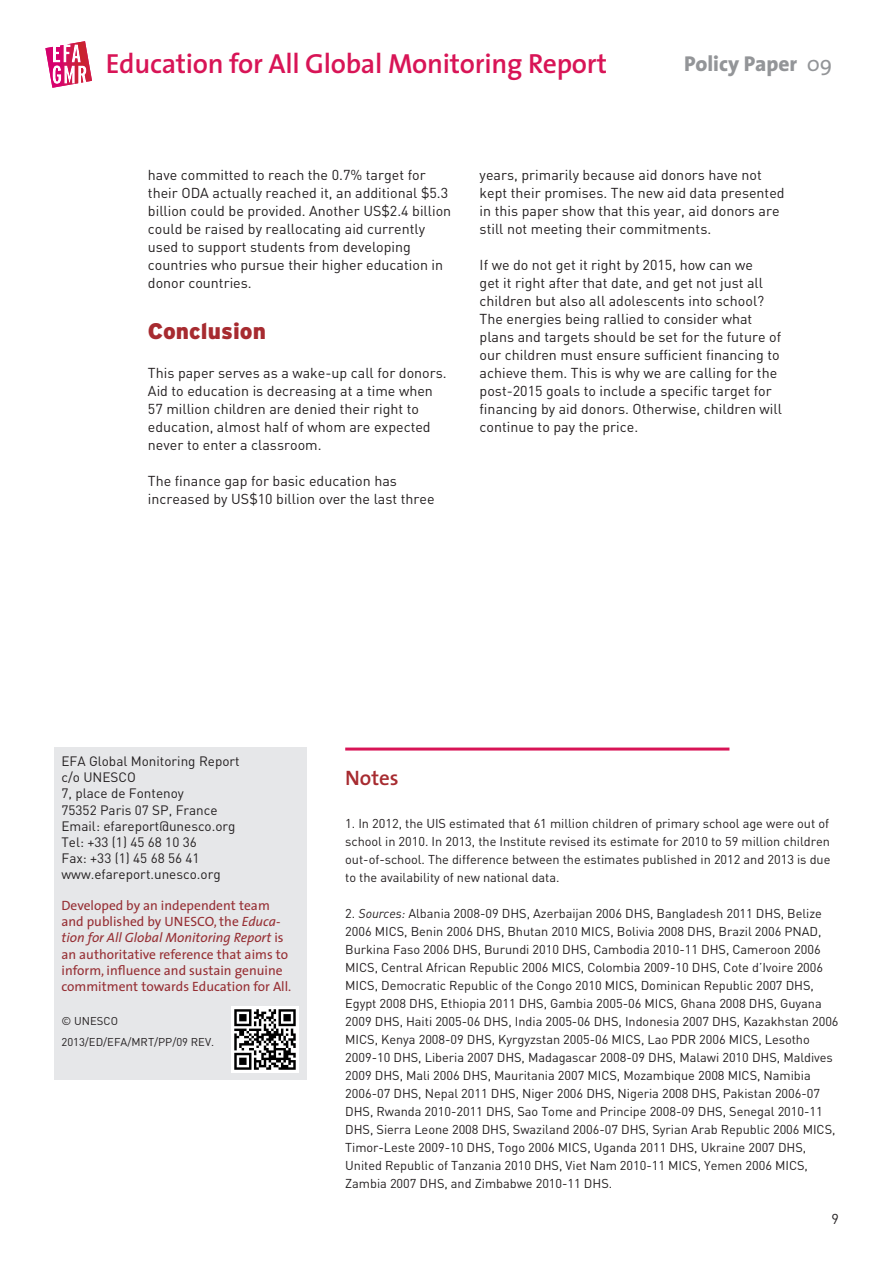
<style>
.page{position:relative;width:893px;height:1263px;background:#fff}
.page>*{position:absolute;margin:0;border:0;box-sizing:border-box;transform-origin:0 0}
.t1{font:600 27.75px "The Sans";letter-spacing:-.01em;color:#d81456}
.Head_0_5{font:900 22.5px "Interstate";letter-spacing:.005em;color:#a72b30}
.t2{font:800 21.6px "The Sans";color:#939598}
.Body_Text{font:600 21px "The Sans";letter-spacing:-.005em;color:#a72b30}
.Body{font:14.25px/18px "DIN";color:#231f20}
.t3{font:13.5px/16.2px "The Sans";color:#962e33}
.t4{font:13.5px/16px "DIN";color:#231f20}
.t5{font:12.75px/18px "DIN";letter-spacing:-.005em;color:#231f20;text-align:justify}
.t6{font:11.25px "DIN";color:#231f20}
.s1{font-weight:400}
.s2{font-style:italic}
.s3{font-family:"DINOT";font-style:italic}
</style>
<div class="page">
<svg style="left:45px;top:41px;width:47px;height:47px"></svg>
<div style="left:54px;top:748px;width:252px;height:332px;background:#e6e7e9"></div>
<img style="left:232px;top:1006px;width:67px;height:67px">
<hr style="left:345px;top:747px;width:384px;height:3px;background:#d81456">
<h1 class="t1" style="left:106px;top:40px;width:503px">Education for All Global Monitoring Report</h1>
<h3 class="t2" style="left:684px;top:45px;width:150px">Policy Paper <span class="s1">09</span></h3>
<p class="Body" style="left:148px;top:166px;width:305px">have committed to reach the 0.7% target for their ODA actually reached it, an additional $5.3 billion could be provided. Another US$2.4 billion could be raised by reallocating aid currently used to support students from developing countries who pursue their higher education in donor countries.</p>
<p class="Head_0_5" style="left:148px;top:318px;width:120px">Conclusion</p>
<p class="Body" style="left:148px;top:364px;width:300px">This paper serves as a wake-up call for donors.<br>Aid to education is decreasing at a time when 57 million children are denied their right to education, almost half of whom are expected never to enter a classroom.</p>
<p class="Body" style="left:148px;top:472px;width:288px">The finance gap for basic education has increased by US$10 billion over the last three</p>
<p class="Body" style="left:480px;top:166px;width:307px">years, primarily because aid donors have not kept their promises. The new aid data presented in this paper show that this year, aid donors are still not meeting their commitments.</p>
<p class="Body" style="left:480px;top:256px;width:304px">If we do not get it right by 2015, how can we<br>get it right after that date, and get not just all children but also all adolescents into school?<br>The energies being rallied to consider what plans and targets should be set for the future of our children must ensure sufficient financing to achieve them. This is why we are calling for the post-2015 goals to include a specific target for financing by aid donors. Otherwise, children will continue to pay the price.</p>
<p class="t4" style="left:62px;top:753px;width:180px">EFA Global Monitoring Report c/o UNESCO<br>7, place de Fontenoy<br>75352 Paris 07 SP, France<br>Email: efareport@unesco.org<br>Tel: +33 (1) 45 68 10 36<br>Fax: +33 (1) 45 68 56 41 www.efareport.unesco.org</p>
<p class="t3" style="left:62px;top:897px;width:231px">Developed by an independent team and published by UNESCO, the <span class="s2">Educa&shy;tion for All Global Monitoring Report</span> is an authoritative reference that aims to inform, influence and sustain genuine commitment towards Education for All.</p>
<p class="t6" style="left:62px;top:1014px;width:58px">© UNESCO</p>
<p class="t6" style="left:62px;top:1035px;width:154px">2013/ED/EFA/MRT/PP/09 REV.</p>
<p class="Body_Text" style="left:345px;top:760px;width:55px">Notes</p>
<p class="t5" style="left:345px;top:814px;width:487px">1. In 2012, the UIS estimated that 61 million children of primary school age were out of school in 2010. In 2013, the Institute revised its estimate for 2010 to 59 million children out-of-school. The difference between the estimates published in 2012 and 2013 is due to the availability of new national data.</p>
<p class="t5" style="left:345px;top:904px;width:495px;text-align:left">2. <span class="s3">Sources:</span> Albania 2008-09 DHS, Azerbaijan 2006 DHS, Bangladesh 2011 DHS, Belize 2006 MICS, Benin 2006 DHS, Bhutan 2010 MICS, Bolivia 2008 DHS, Brazil 2006 PNAD, Burkina Faso 2006 DHS, Burundi 2010 DHS, Cambodia 2010-11 DHS, Cameroon 2006<br>MICS, Central African Republic 2006 MICS, Colombia 2009-10 DHS, Cote d’Ivoire 2006<br>MICS, Democratic Republic of the Congo 2010 MICS, Dominican Republic 2007 DHS, Egypt 2008 DHS, Ethiopia 2011 DHS, Gambia 2005-06 MICS, Ghana 2008 DHS, Guyana 2009 DHS, Haiti 2005-06 DHS, India 2005-06 DHS, Indonesia 2007 DHS, Kazakhstan 2006<br>MICS, Kenya 2008-09 DHS, Kyrgyzstan 2005-06 MICS, Lao PDR 2006 MICS, Lesotho 2009-10 DHS, Liberia 2007 DHS, Madagascar 2008-09 DHS, Malawi 2010 DHS, Maldives 2009 DHS, Mali 2006 DHS, Mauritania 2007 MICS, Mozambique 2008 MICS, Namibia 2006-07 DHS, Nepal 2011 DHS, Niger 2006 DHS, Nigeria 2008 DHS, Pakistan 2006-07<br>DHS, Rwanda 2010-2011 DHS, Sao Tome and Principe 2008-09 DHS, Senegal 2010-11<br>DHS, Sierra Leone 2008 DHS, Swaziland 2006-07 DHS, Syrian Arab Republic 2006 MICS, Timor-Leste 2009-10 DHS, Togo 2006 MICS, Uganda 2011 DHS, Ukraine 2007 DHS, United Republic of Tanzania 2010 DHS, Viet Nam 2010-11 MICS, Yemen 2006 MICS, Zambia 2007 DHS, and Zimbabwe 2010-11 DHS.</p>
<p class="Body" style="left:831px;top:1210px;width:9px">9</p>
</div>
